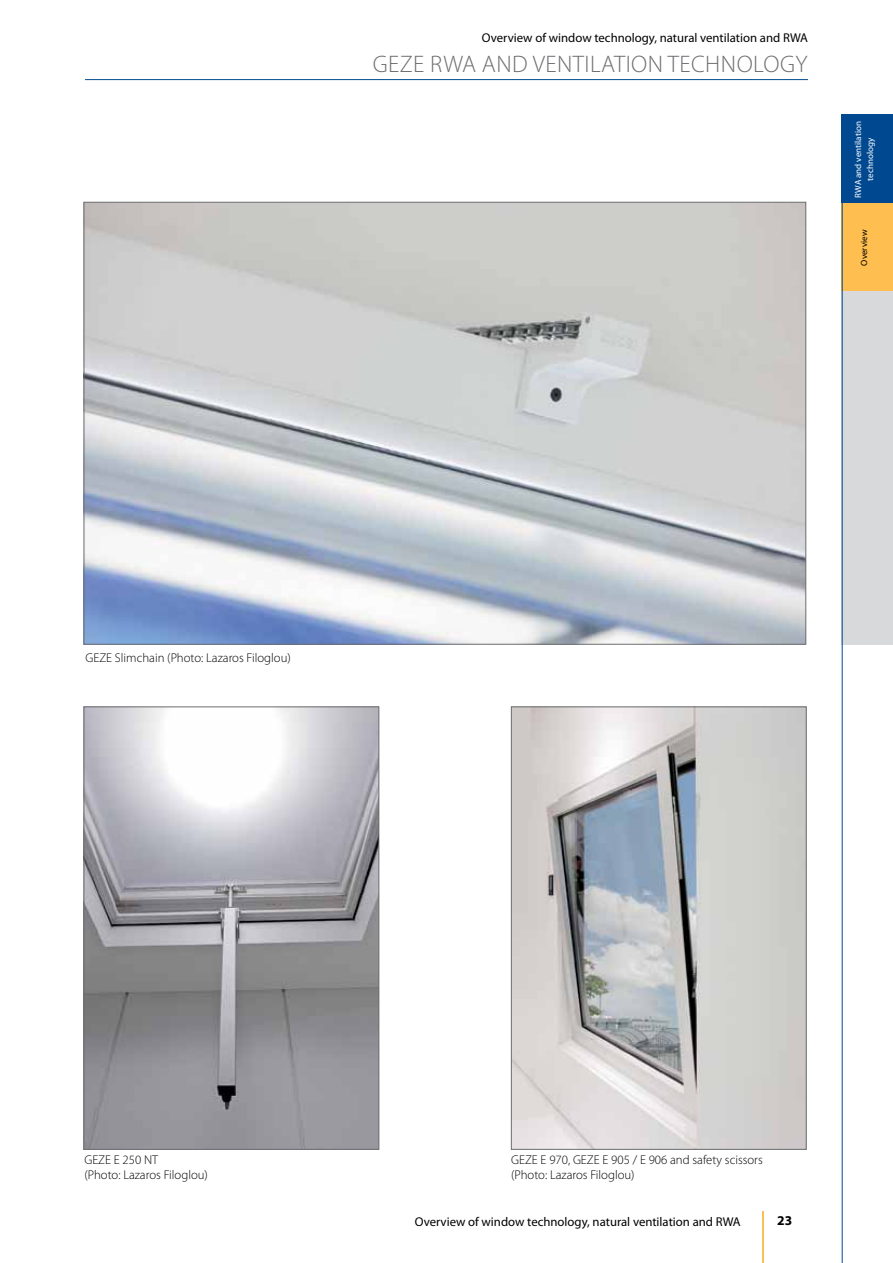
<style>
.page{position:relative;width:893px;height:1263px;background:#fff}
.page>*{position:absolute;margin:0;border:0;box-sizing:border-box;transform-origin:0 0}
.t1{font:300 24px "Myriad Pro";letter-spacing:.02em;color:#6d6e71}
.t2{font:700 13.5px "Myriad Pro";color:#000}
.t3{font:300 12.75px/15.3px "Myriad Pro";color:#000}
.t4{font:12.75px "Myriad Pro";color:#000}
.t5{font:9px/12px "Myriad Pro";color:#fff;text-align:center}
.t6{font:9px "Myriad Pro";color:#000}
</style>
<div class="page">
<hr style="left:85px;top:79px;width:723px;height:1px;background:#004990">
<hr style="left:762px;top:1212px;width:2px;height:51px;background:#febe50">
<div style="left:842px;top:115px;width:51px;height:88px;background:#004990"></div>
<div style="left:842px;top:203px;width:51px;height:88px;background:#febe50"></div>
<div style="left:842px;top:291px;width:51px;height:89px;background:#d8d9da"></div>
<div style="left:842px;top:379px;width:51px;height:89px;background:#d8d9da"></div>
<div style="left:842px;top:468px;width:51px;height:88px;background:#d8d9da"></div>
<div style="left:842px;top:556px;width:51px;height:88px;background:#d8d9da"></div>
<hr style="left:842px;top:202px;width:1px;height:1061px;background:#004990">
<img style="left:86px;top:709px;width:291px;height:438px">
<div style="left:84px;top:707px;width:295px;height:442px;border:1px solid #6d6e71"></div>
<img style="left:513px;top:709px;width:291px;height:438px">
<div style="left:511px;top:707px;width:295px;height:442px;border:1px solid #6d6e71"></div>
<img style="left:86px;top:204px;width:718px;height:438px">
<p class="t4" style="left:482px;top:30px;width:328px">Overview of window technology, natural ventilation and RWA</p>
<h1 class="t1" style="left:373px;top:50px;width:436px">GEZE RWA and Ventilation Technology</h1>
<p class="t5" style="left:852px;top:197px;width:78px;rotate:-90deg">RWA and ventilation technology</p>
<p class="t6" style="left:858px;top:266px;width:37px;rotate:-90deg">Overview</p>
<p class="t3" style="left:85px;top:650px;width:207px">GEZE Slimchain (Photo: Lazaros Filoglou)</p>
<p class="t3" style="left:84px;top:1152px;width:125px">GEZE E 250 NT<br>(Photo: Lazaros Filoglou)</p>
<p class="t3" style="left:511px;top:1152px;width:253px">GEZE E 970, GEZE E 905 / E 906 and safety scissors (Photo: Lazaros Filoglou)</p>
<p class="t4" style="left:415px;top:1213px;width:328px">Overview of window technology, natural ventilation and RWA</p>
<p class="t2" style="left:777px;top:1212px;width:16px">23</p>
</div>
